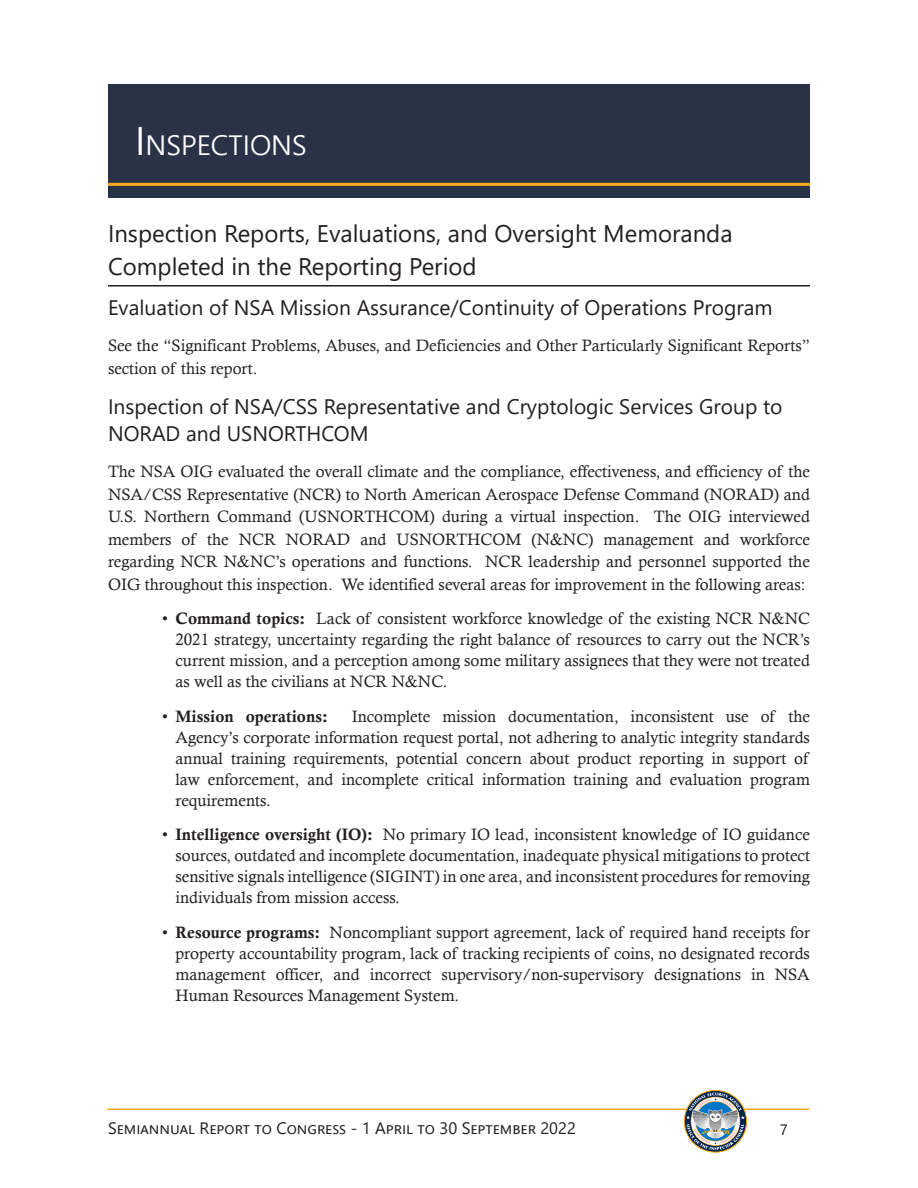
<style>
.page{position:relative;width:918px;height:1188px;background:#fff}
.page>*{position:absolute;margin:0;border:0;box-sizing:border-box;transform-origin:0 0}
.Banner_Style_rev{font:27.3px "Malgun Gothic";color:#fff}
.H1{font:24px/33px "Segoe UI";color:#231f20}
.t1{font:21px/27px "Segoe UI";color:#231f20}
.Paragraph_Text{font:16.5px/21px "Calisto";color:#231f20;text-align:justify}
.t2{font:16.5px "Segoe UI";color:#231f20}
.t3{font:16.5px "Calis MT Bol";color:#231f20}
.t4{font:15px "Segoe UI";color:#231f20}
.s1{font-size:39px}
.s2{font-family:"Calis MT Bol"}
.s3{font-family:"Calisto"}
</style>
<div class="page">
<hr style="left:107px;top:1108px;width:702px;height:2px;background:#f8a81d">
<div style="left:684px;top:1090px;width:63px;height:62px;border:1px solid #ffa700;border-radius:50%"></div>
<svg style="left:686px;top:1093px;width:59px;height:57px"></svg>
<div style="left:108px;top:85px;width:702px;height:113px;background:#293247"></div>
<hr style="left:108px;top:183px;width:702px;height:3px;background:#f8a81d">
<hr style="left:108px;top:285px;width:702px;height:2px;background:#231f20">
<h2 class="Banner_Style_rev" style="left:135px;top:129px;width:174px"><span class="s1">I</span> NSPECTIONS</h2>
<h3 class="H1" style="left:108px;top:215px;width:626px">Inspection Reports, Evaluations, and Oversight Memoranda<br>Completed in the Reporting Period</h3>
<h2 class="t1" style="left:108px;top:293px;width:666px">Evaluation of NSA Mission Assurance/Continuity of Operations Program</h2>
<p class="Paragraph_Text" style="left:108px;top:334px;width:704px;line-height:22.5px">See the “Significant Problems, Abuses, and Deficiencies and Other Particularly Significant Reports” section of this report.</p>
<h2 class="t1" style="left:108px;top:392px;width:676px">Inspection of NSA/CSS Representative and Cryptologic Services Group to<br>NORAD and USNORTHCOM</h2>
<p class="Paragraph_Text" style="left:108px;top:460px;width:704px;line-height:22.5px">The NSA OIG evaluated the overall climate and the compliance, effectiveness, and efficiency of the NSA/CSS Representative (NCR) to North American Aerospace Defense Command (NORAD) and U.S. Northern Command (USNORTHCOM) during a virtual inspection. The OIG interviewed members of the NCR NORAD and USNORTHCOM (N&amp;NC) management and workforce regarding NCR N&amp;NC’s operations and functions. NCR leadership and personnel supported the OIG throughout this inspection. We identified several areas for improvement in the following areas:</p>
<p class="Paragraph_Text" style="left:176px;top:608px;width:636px;text-indent:-14px">• <span class="s2">Command topics:</span> Lack of consistent workforce knowledge of the existing NCR N&amp;NC 2021 strategy, uncertainty regarding the right balance of resources to carry out the NCR’s current mission, and a perception among some military assignees that they were not treated as well as the civilians at NCR N&amp;NC.</p>
<p class="t3" style="left:162px;top:707px;width:167px"><span class="s3">•</span> Mission operations:</p>
<p class="Paragraph_Text" style="left:176px;top:706px;width:636px;text-indent:176px">Incomplete mission documentation, inconsistent use of the Agency’s corporate information request portal, not adhering to analytic integrity standards annual training requirements, potential concern about product reporting in support of law enforcement, and incomplete critical information training and evaluation program requirements.</p>
<p class="Paragraph_Text" style="left:176px;top:824px;width:636px;text-indent:-14px">• <span class="s2">Intelligence oversight (IO):</span> No primary IO lead, inconsistent knowledge of IO guidance sources, outdated and incomplete documentation, inadequate physical mitigations to protect sensitive signals intelligence (SIGINT) in one area, and inconsistent procedures for removing individuals from mission access.</p>
<p class="Paragraph_Text" style="left:176px;top:922px;width:636px;text-indent:-14px">• <span class="s2">Resource programs:</span> Noncompliant support agreement, lack of required hand receipts for property accountability program, lack of tracking recipients of coins, no designated records management officer, and incorrect supervisory/non-supervisory designations in NSA Human Resources Management System.</p>
<p class="t2" style="left:108px;top:1113px;width:469px">Semiannual Report to Congress - 1 April to 30 September 2022</p>
<p class="t4" style="left:780px;top:1115px;width:10px">7</p>
</div>
